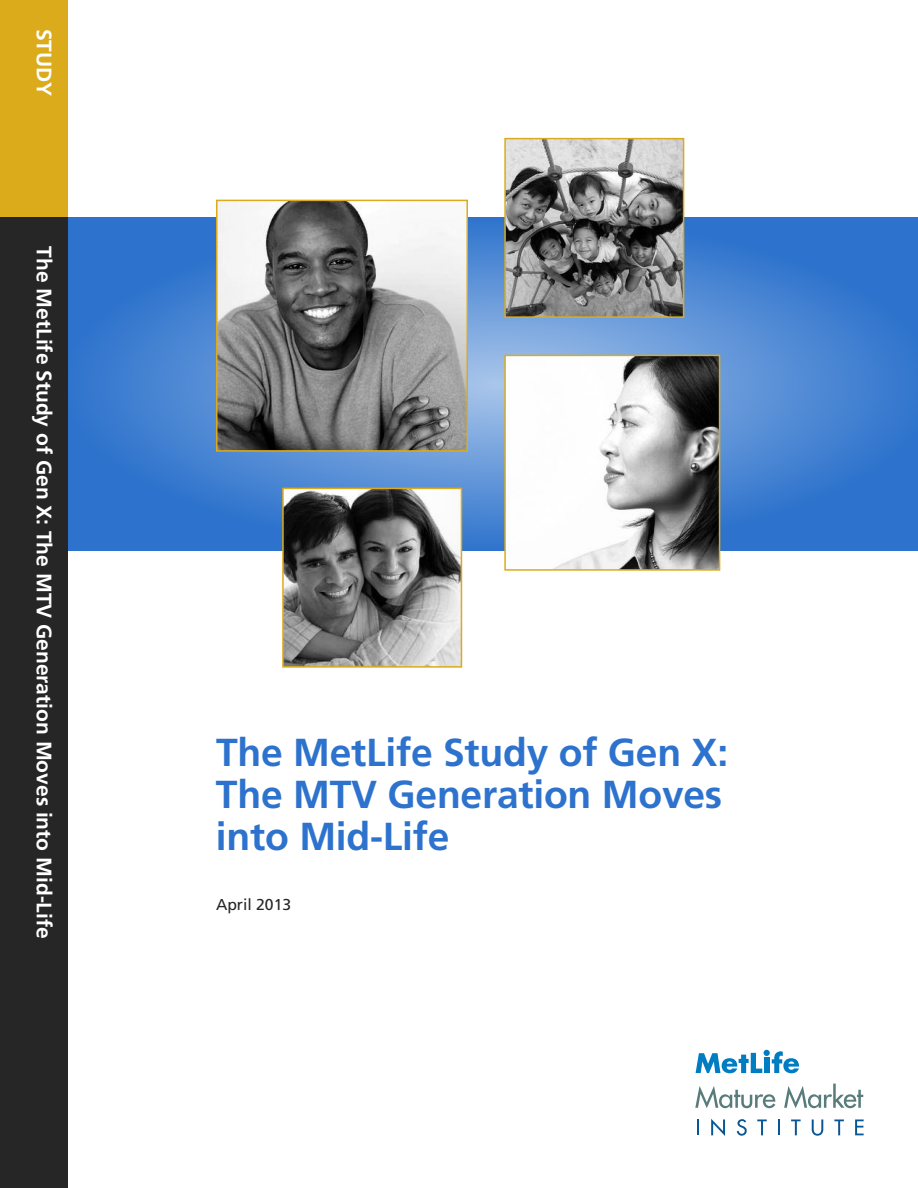
<style>
.page{position:relative;width:918px;height:1188px;background:#fff}
.page>*{position:absolute;margin:0;border:0;box-sizing:border-box;transform-origin:0 0}
.t1{font:700 39px/42px "Frutiger";letter-spacing:-.005em;color:#2d72cc}
.t2{font:700 21px "Frutiger";color:#fff}
.t3{font:15.75px "Frutiger";color:#272627}
</style>
<div class="page">
<svg style="left:68px;top:218px;width:850px;height:332px;background:#4381d1"></svg>
<div style="left:0;top:0;width:68px;height:218px;background:#dbab1b"></div>
<div style="left:0;top:218px;width:68px;height:970px;background:#272627"></div>
<svg style="left:695px;top:1086px;width:80px;height:22px"></svg>
<svg style="left:784px;top:1084px;width:79px;height:24px"></svg>
<svg style="left:697px;top:1120px;width:2px;height:15px"></svg>
<svg style="left:711px;top:1119px;width:14px;height:17px"></svg>
<svg style="left:737px;top:1119px;width:10px;height:17px"></svg>
<svg style="left:757px;top:1120px;width:10px;height:15px"></svg>
<svg style="left:778px;top:1120px;width:2px;height:15px"></svg>
<svg style="left:791px;top:1120px;width:10px;height:15px"></svg>
<svg style="left:812px;top:1120px;width:11px;height:16px"></svg>
<svg style="left:834px;top:1120px;width:10px;height:15px"></svg>
<svg style="left:855px;top:1120px;width:9px;height:15px"></svg>
<svg style="left:696px;top:1050px;width:103px;height:23px"></svg>
<img style="left:285px;top:491px;width:174px;height:174px">
<div style="left:282px;top:488px;width:180px;height:180px;border:2px solid #dbab1b"></div>
<img style="left:507px;top:358px;width:210px;height:210px">
<div style="left:504px;top:355px;width:216px;height:216px;border:2px solid #dbab1b"></div>
<img style="left:219px;top:203px;width:246px;height:246px">
<div style="left:216px;top:200px;width:252px;height:252px;border:2px solid #dbab1b"></div>
<img style="left:507px;top:141px;width:174px;height:174px">
<div style="left:504px;top:138px;width:180px;height:180px;border:2px solid #dbab1b"></div>
<p class="t2" style="left:52px;top:28px;width:69px;rotate:90deg">STUDY</p>
<p class="t2" style="left:52px;top:246px;width:694px;rotate:90deg">The MetLife Study of Gen X: The MTV Generation Moves into Mid-Life</p>
<h1 class="t1" style="left:216px;top:735px;width:514px">The MetLife Study of Gen X:<br>The MTV Generation Moves into Mid-Life</h1>
<p class="t3" style="left:216px;top:898px;width:77px">April 2013</p>
</div>
